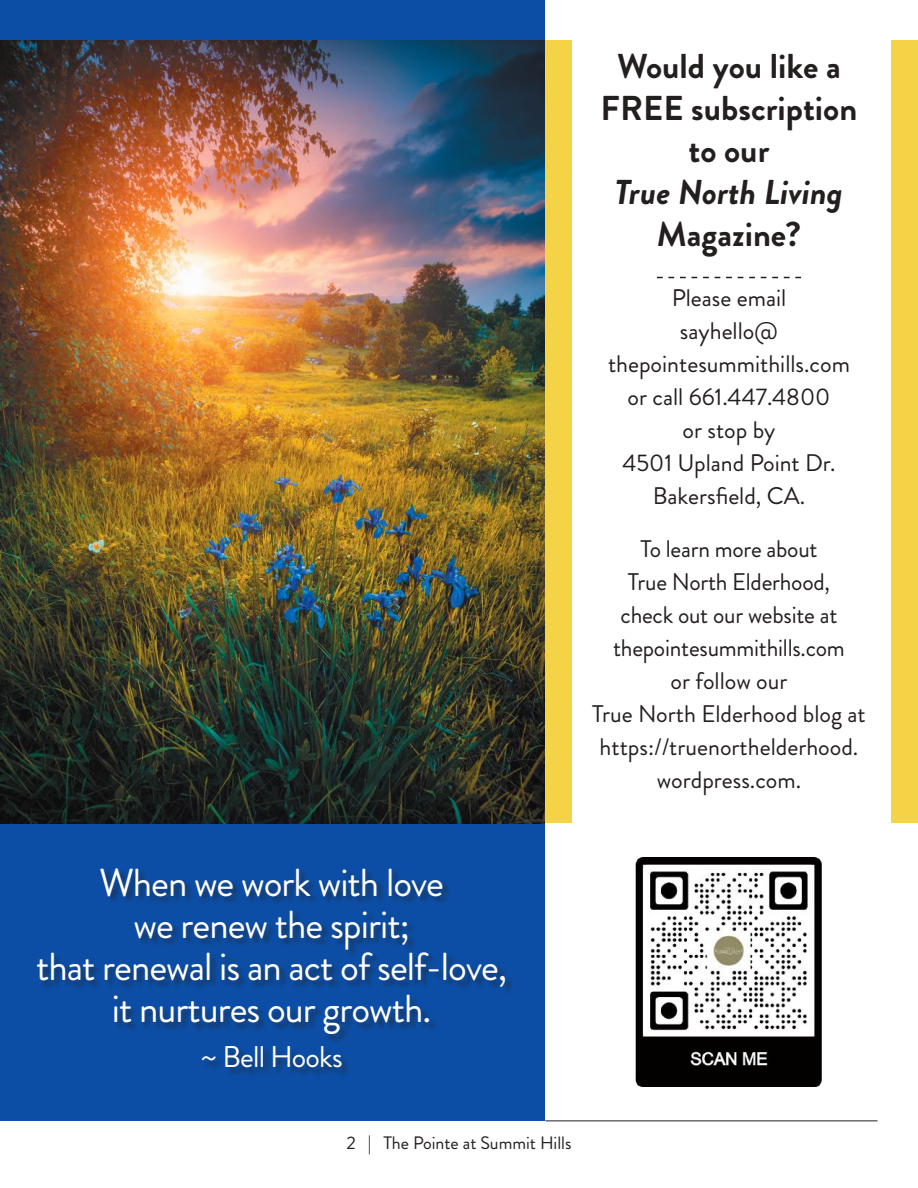
<style>
.page{position:relative;width:918px;height:1188px;background:#fff}
.page>*{position:absolute;margin:0;border:0;box-sizing:border-box;transform-origin:0 0}
.t1{font:39px/42px "Brandon Grotesque";letter-spacing:-.025em;color:#fff;text-align:center}
.t2{font:700 34.5px/42px "Brandon Grotesque";color:#241f1f;text-align:center}
.t3{font:italic 700 34.5px "Brandon Grotesque";color:#241f1f}
.t4{font:30px "Brandon Grotesque";letter-spacing:-.025em;color:#fff}
.t5{font:24px/33px "Brandon Grotesque";color:#241f1f;text-align:center}
.t6{font:18px "Brandon Grotesque";color:#241f1f}
</style>
<div class="page">
<div style="left:0;top:0;width:545px;height:1120px;background:#0c4ea5"></div>
<img style="left:0;top:40px;width:545px;height:784px">
<hr style="left:545px;top:1120px;width:333px;height:1px;background:#241f1f">
<svg style="left:657px;top:277px;width:144px;height:1px"></svg>
<div style="left:545px;top:40px;width:27px;height:784px;background:#f5d346"></div>
<div style="left:891px;top:40px;width:27px;height:784px;background:#f5d346"></div>
<div style="left:38px;top:868px;width:476px;height:208px;background:#241f1f;opacity:.5"></div>
<img style="left:635px;top:858px;width:187px;height:228px">
<h2 class="t2" style="left:601px;top:46px;width:258px">Would you like a<br>FREE subscription to our</h2>
<h2 class="t3" style="left:615px;top:168px;width:230px">True North Living</h2>
<h2 class="t2" style="left:657px;top:214px;width:146px">Magazine?</h2>
<p class="t5" style="left:608px;top:282px;width:243px">Please email<br>sayhello@ thepointesummithills.com or call 661.447.4800<br>or stop by<br>4501 Upland Point Dr.<br>Bakersfield, CA.</p>
<p class="t5" style="left:592px;top:533px;width:275px">To learn more about<br>True North Elderhood,<br>check out our website at thepointesummithills.com<br>or follow our<br>True North Elderhood blog at https://truenorthelderhood. wordpress.com.</p>
<h1 class="t1" style="left:36px;top:862px;width:472px">When we work with love<br>we renew the spirit;<br>that renewal is an act of self-love, it nurtures our growth.</h1>
<p class="t4" style="left:201px;top:1036px;width:144px">~ Bell Hooks</p>
<p class="t6" style="left:347px;top:1130px;width:226px">2 | The Pointe at Summit Hills</p>
</div>
